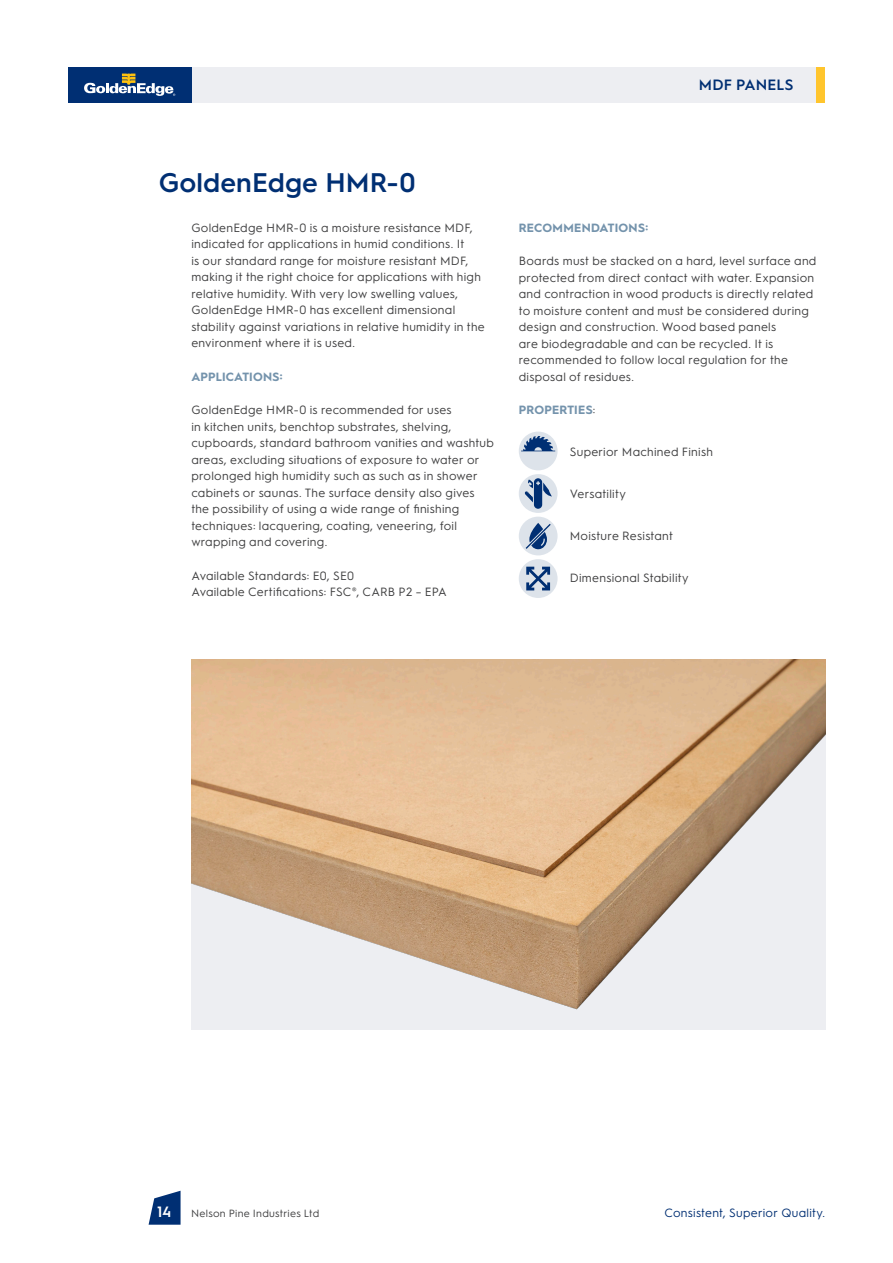
<style>
.page{position:relative;width:893px;height:1263px;background:#fff}
.page>*{position:absolute;margin:0;border:0;box-sizing:border-box;transform-origin:0 0}
.t1{font:600 27px "Hurme Geometric Sans 1";letter-spacing:.005em;color:#002f73}
.t2{font:600 15px "Hurme Geometric Sans 1";letter-spacing:.01em;color:#002f73}
.t3{font:600 15px "Hurme Geometric Sans 1";color:#fff}
.t4{font:12px/16.5px "Hurme Geometric Sans 1";letter-spacing:.02em;color:#3e3e3f}
.t5{font:700 12px "Hurme Geometric Sans 1";letter-spacing:.015em;color:#7493ac}
.t6{font:12px "Hurme Geometric Sans 1";letter-spacing:.025em;color:#002f73}
.t7{font:10.5px "Hurme Geometric Sans 1";letter-spacing:.025em;color:#3e3e3f}
.s1{font-weight:400;color:#3e3e3f}
</style>
<div class="page">
<div style="left:191px;top:67px;width:634px;height:35px;background:#edeef2"></div>
<div style="left:68px;top:67px;width:123px;height:35px;background:#002f73"></div>
<svg style="left:84px;top:74px;width:91px;height:22px"></svg>
<div style="left:816px;top:67px;width:9px;height:35px;background:#ffc52d"></div>
<svg style="left:149px;top:1191px;width:32px;height:34px"></svg>
<div style="left:519px;top:432px;width:39px;height:38px;background:#dde3ea;border-radius:50%"></div>
<svg style="left:521px;top:436px;width:34px;height:16px"></svg>
<div style="left:519px;top:474px;width:39px;height:39px;background:#dde3ea;border-radius:50%"></div>
<svg style="left:524px;top:478px;width:28px;height:31px"></svg>
<div style="left:519px;top:517px;width:39px;height:38px;background:#dde3ea;border-radius:50%"></div>
<svg style="left:526px;top:523px;width:25px;height:26px"></svg>
<div style="left:519px;top:559px;width:39px;height:39px;background:#dde3ea;border-radius:50%"></div>
<svg style="left:526px;top:567px;width:24px;height:23px"></svg>
<img style="left:191px;top:659px;width:634px;height:371px">
<p class="t2" style="left:699px;top:75px;width:96px">MDF PANELS</p>
<p class="t1" style="left:159px;top:163px;width:258px">GoldenEdge HMR-0</p>
<p class="t4" style="left:191px;top:218px;width:295px">GoldenEdge HMR-0 is a moisture resistance MDF, indicated for applications in humid conditions. It<br>is our standard range for moisture resistant MDF, making it the right choice for applications with high relative humidity. With very low swelling values, GoldenEdge HMR-0 has excellent dimensional stability against variations in relative humidity in the environment where it is used.</p>
<p class="t5" style="left:191px;top:368px;width:93px">APPLICATIONS:</p>
<p class="t4" style="left:191px;top:401px;width:304px">GoldenEdge HMR-0 is recommended for uses<br>in kitchen units, benchtop substrates, shelving, cupboards, standard bathroom vanities and washtub areas, excluding situations of exposure to water or prolonged high humidity such as such as in shower cabinets or saunas. The surface density also gives the possibility of using a wide range of finishing techniques: lacquering, coating, veneering, foil wrapping and covering.</p>
<p class="t4" style="left:191px;top:566px;width:257px">Available Standards: E0, SE0<br>Available Certifications: FSC®, CARB P2 – EPA</p>
<p class="t5" style="left:519px;top:219px;width:131px">RECOMMENDATIONS:</p>
<p class="t4" style="left:519px;top:252px;width:299px">Boards must be stacked on a hard, level surface and protected from direct contact with water. Expansion and contraction in wood products is directly related to moisture content and must be considered during design and construction. Wood based panels<br>are biodegradable and can be recycled. It is recommended to follow local regulation for the disposal of residues.</p>
<p class="t5" style="left:519px;top:402px;width:78px">PROPERTIES<span class="s1">:</span></p>
<p class="t4" style="left:570px;top:443px;width:145px">Superior Machined Finish</p>
<p class="t4" style="left:570px;top:485px;width:58px">Versatility</p>
<p class="t4" style="left:570px;top:527px;width:105px">Moisture Resistant</p>
<p class="t4" style="left:570px;top:569px;width:120px">Dimensional Stability</p>
<p class="t3" style="left:157px;top:1201px;width:16px">14</p>
<p class="t7" style="left:191px;top:1206px;width:130px">Nelson Pine Industries Ltd</p>
<p class="t6" style="left:664px;top:1205px;width:162px">Consistent, Superior Quality.</p>
</div>
